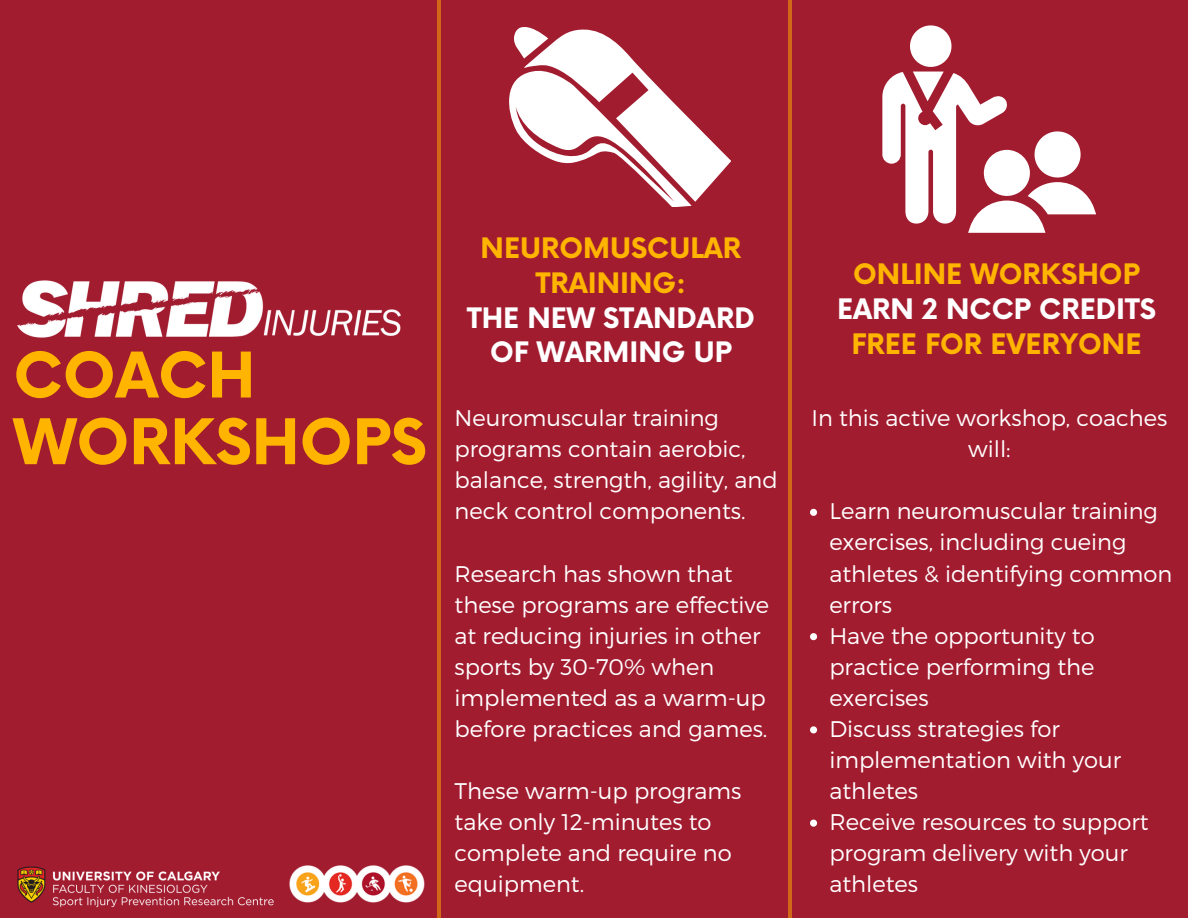
<style>
.page{position:relative;width:1188px;height:918px;background:#a21c30}
.page>*{position:absolute;margin:0;border:0;box-sizing:border-box;transform-origin:0 0}
.t1{font:700 61.2px/66.8px "Now";color:#ffb500}
.t2{font:700 27.45px/34.8px "Now";color:#fff;text-align:center}
.t3{font:700 27.45px/34.8px "Now";color:#ffb500;text-align:center}
.t4{font:300 22.65px/31px "Montserrat";color:#fff}
.s1{color:#ffb500}
.s2{color:#fff}
</style>
<div class="page">
<hr style="left:437px;top:0;width:3px;height:918px;background:#ffb500">
<hr style="left:788px;top:0;width:3px;height:918px;background:#ffb500">
<svg style="left:509px;top:27px;width:222px;height:180px"></svg>
<img style="left:312px;top:865px;width:113px;height:38px">
<img style="left:17px;top:865px;width:295px;height:43px">
<svg style="left:882px;top:25px;width:214px;height:208px"></svg>
<img style="left:17px;top:280px;width:247px;height:58px">
<img style="left:261px;top:307px;width:140px;height:31px">
<svg style="left:810px;top:509px;width:7px;height:7px"></svg>
<svg style="left:810px;top:633px;width:7px;height:7px"></svg>
<svg style="left:810px;top:726px;width:7px;height:7px"></svg>
<svg style="left:810px;top:820px;width:7px;height:7px"></svg>
<p class="t1" style="left:14px;top:346px;width:415px">COACH<br>WORKSHOPS</p>
<p class="t2" style="left:467px;top:232px;width:289px"><span class="s1">NEUROMUSCULAR<br>TRAINING:<br></span>THE NEW STANDARD<br>OF WARMING UP</p>
<p class="t4" style="left:455px;top:401px;width:325px">Neuromuscular training programs contain aerobic, balance, strength, agility, and neck control components.</p>
<h1 class="t4" style="left:455px;top:557px;width:316px">Research has shown that these programs are effective at reducing injuries in other sports by 30-70% when implemented as a warm-up before practices and games.</h1>
<p class="t4" style="left:455px;top:774px;width:288px">These warm-up programs take only 12-minutes to complete and require no equipment.</p>
<h2 class="t3" style="left:837px;top:259px;width:320px">ONLINE WORKSHOP<br><span class="s2">EARN 2 NCCP CREDITS<br></span>FREE FOR EVERYONE</h2>
<p class="t4" style="left:811px;top:401px;width:357px;text-align:center">In this active workshop, coaches will:</p>
<p class="t4" style="left:829px;top:495px;width:344px">Learn neuromuscular training exercises, including cueing athletes &amp; identifying common errors</p>
<p class="t4" style="left:829px;top:619px;width:267px;text-align:justify">Have the opportunity to practice performing the exercises</p>
<p class="t4" style="left:829px;top:712px;width:293px">Discuss strategies for implementation with your athletes</p>
<p class="t4" style="left:829px;top:805px;width:321px">Receive resources to support program delivery with your athletes</p>
</div>
